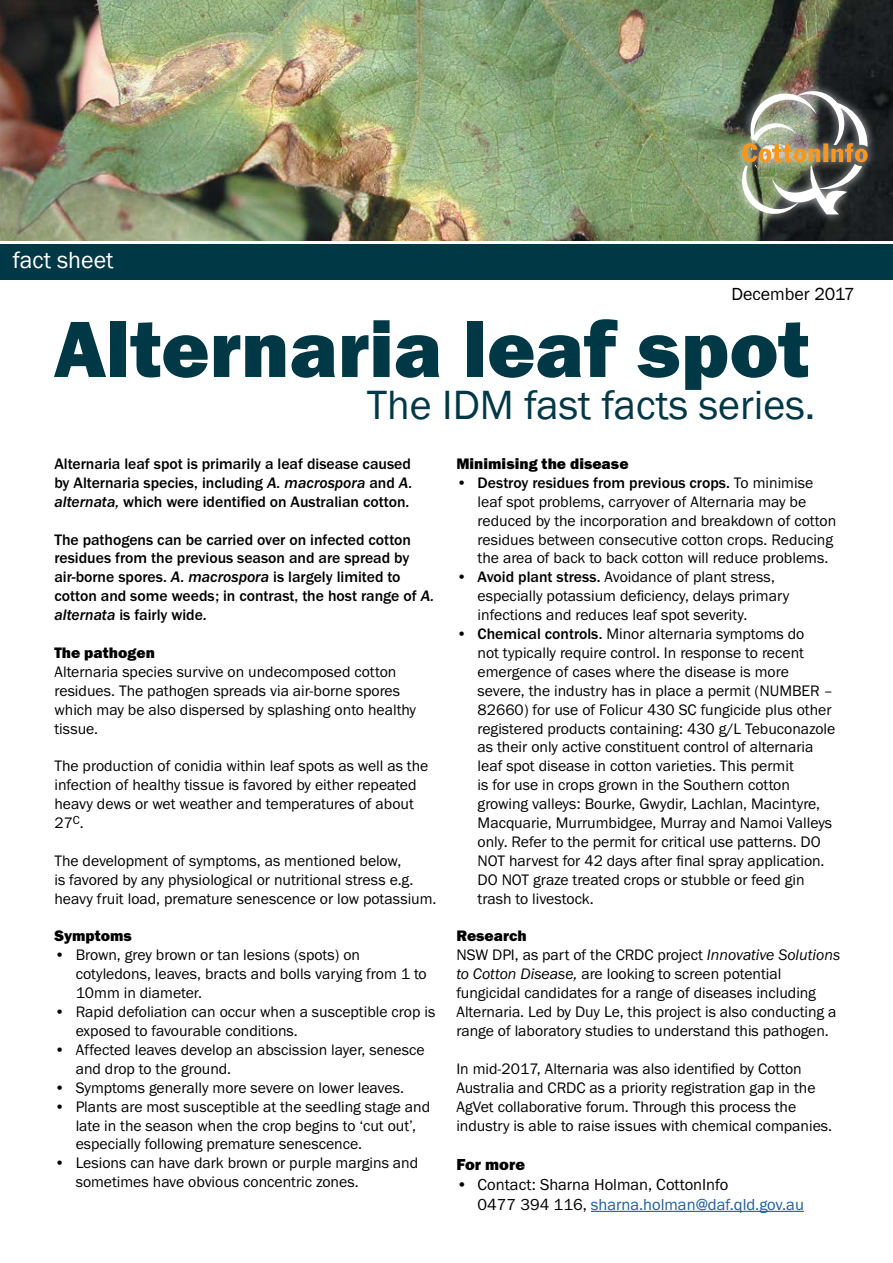
<style>
.page{position:relative;width:893px;height:1263px;background:#fff}
.page>*{position:absolute;margin:0;border:0;box-sizing:border-box;transform-origin:0 0}
.t1{font:82.5px "Franklin Gothic URW Hea";color:#003846}
.t2{font:42px "Franklin Gothic";color:#003846}
.t3{font:24px "Franklin Gothic";color:#fff}
.t4{font:18px "Franklin Gothic";color:#000}
.t5{font:16.5px/19.8px "Franklin Gothic URW Boo";color:#000}
.t6{font:16.5px "Franklin Gothic URW Hea";color:#000}
.t7{font:15.75px/18.9px "Franklin Gothic URW Boo";color:#000}
.t8{font:500 15.75px/18.9px "Franklin Gothic URW";color:#000;text-align:justify}
.t9{font:15.75px "Franklin Gothic URW Hea";color:#000}
.s1{font-family:"Franklin Gothic URW Med Ita";font-weight:400}
.s2{font-family:"Franklin Gothic URW Boo";font-weight:400}
.s3{font-family:"Franklin Gothic URW";font-weight:500}
.s4{font-family:"Franklin Gothic URW Boo Ita"}
.s5{color:#215e9e}
</style>
<div class="page">
<hr style="left:591px;top:1211px;width:213px;height:1px;background:#215e9e">
<img style="left:0;top:0;width:893px;height:241px">
<div style="left:0;top:244px;width:893px;height:36px;background:#003846"></div>
<div style="left:733px;top:82px;width:144px;height:142px;background:#fff;opacity:.75"></div>
<img style="left:742px;top:87px;width:126px;height:130px">
<h3 class="t3" style="left:13px;top:245px;width:102px">fact sheet</h3>
<p class="t4" style="left:731px;top:283px;width:125px">December 2017</p>
<h1 class="t1" style="left:54px;top:296px;width:757px">Alternaria leaf spot</h1>
<h2 class="t2" style="left:367px;top:379px;width:450px">The IDM fast facts series.</h2>
<p class="t8" style="left:54px;top:454px;width:360px">Alternaria leaf spot is primarily a leaf disease caused by Alternaria species, including <span class="s1">A. macrospora</span> and <span class="s1">A. alternata,</span> which were identified on Australian cotton.</p>
<p class="t8" style="left:54px;top:529px;width:381px;text-align:left">The pathogens can be carried over on infected cotton residues from the previous season and are spread by air-borne spores. <span class="s1">A. macrospora</span> is largely limited to cotton and some weeds; in contrast, the host range of <span class="s1">A. alternata</span> is fairly wide.</p>
<p class="t9" style="left:54px;top:642px;width:102px">The pathogen</p>
<p class="t7" style="left:54px;top:662px;width:363px">Alternaria species survive on undecomposed cotton residues. The pathogen spreads via air-borne spores which may be also dispersed by splashing onto healthy tissue.</p>
<p class="t7" style="left:54px;top:756px;width:375px">The production of conidia within leaf spots as well as the infection of healthy tissue is favored by either repeated heavy dews or wet weather and temperatures of about 27<sup>C</sup>.</p>
<p class="t7" style="left:54px;top:851px;width:383px">The development of symptoms, as mentioned below,<br>is favored by any physiological or nutritional stress e.g. heavy fruit load, premature senescence or low potassium.</p>
<p class="t9" style="left:54px;top:926px;width:79px">Symptoms</p>
<p class="t7" style="left:76px;top:945px;width:353px;text-indent:-21px">• Brown, grey brown or tan lesions (spots) on cotyledons, leaves, bracts and bolls varying from 1 to<br>10mm in diameter.</p>
<p class="t7" style="left:76px;top:1002px;width:361px;text-indent:-21px">• Rapid defoliation can occur when a susceptible crop is exposed to favourable conditions.</p>
<p class="t7" style="left:76px;top:1040px;width:350px;text-indent:-21px">• Affected leaves develop an abscission layer, senesce and drop to the ground.</p>
<p class="t7" style="left:54px;top:1078px;width:351px">• Symptoms generally more severe on lower leaves.</p>
<p class="t7" style="left:76px;top:1096px;width:356px;text-indent:-21px">• Plants are most susceptible at the seedling stage and late in the season when the crop begins to ‘cut out’, especially following premature senescence.</p>
<p class="t7" style="left:76px;top:1153px;width:344px;text-indent:-21px">• Lesions can have dark brown or purple margins and sometimes have obvious concentric zones.</p>
<p class="t9" style="left:456px;top:453px;width:174px">Minimising the disease</p>
<p class="t8" style="left:456px;top:473px;width:358px">• Destroy residues from previous crops. <span class="s2">To minimise</span></p>
<p class="t7" style="left:478px;top:492px;width:360px">leaf spot problems, carryover of Alternaria may be reduced by the incorporation and breakdown of cotton residues between consecutive cotton crops. Reducing the area of back to back cotton will reduce problems.</p>
<p class="t7" style="left:478px;top:567px;width:313px;text-indent:-21px"><span class="s3">• Avoid plant stress.</span> Avoidance of plant stress, especially potassium deficiency, delays primary infections and reduces leaf spot severity.</p>
<p class="t7" style="left:478px;top:624px;width:359px;text-indent:-21px"><span class="s3">• Chemical controls.</span> Minor alternaria symptoms do<br>not typically require control. In response to recent emergence of cases where the disease is more severe, the industry has in place a permit (NUMBER – 82660) for use of Folicur 430 SC fungicide plus other registered products containing: 430 g/L Tebuconazole as their only active constituent control of alternaria leaf spot disease in cotton varieties. This permit<br>is for use in crops grown in the Southern cotton growing valleys: Bourke, Gwydir, Lachlan, Macintyre, Macquarie, Murrumbidgee, Murray and Namoi Valleys only. Refer to the permit for critical use patterns. DO NOT harvest for 42 days after final spray application.<br>DO NOT graze treated crops or stubble or feed gin trash to livestock.</p>
<p class="t9" style="left:456px;top:926px;width:72px">Research</p>
<p class="t7" style="left:456px;top:945px;width:385px">NSW DPI, as part of the CRDC project <span class="s4">Innovative Solutions to Cotton Disease,</span> are looking to screen potential fungicidal candidates for a range of diseases including Alternaria. Led by Duy Le, this project is also conducting a range of laboratory studies to understand this pathogen.</p>
<p class="t7" style="left:456px;top:1059px;width:377px">In mid-2017, Alternaria was also identified by Cotton Australia and CRDC as a priority registration gap in the AgVet collaborative forum. Through this process the industry is able to raise issues with chemical companies.</p>
<p class="t6" style="left:456px;top:1154px;width:70px">For more</p>
<p class="t5" style="left:478px;top:1174px;width:328px;text-indent:-21px">• Contact: Sharna Holman, CottonInfo<br>0477 394 116, <span class="s5">sharna.holman@daf.qld.gov.au</span></p>
</div>
